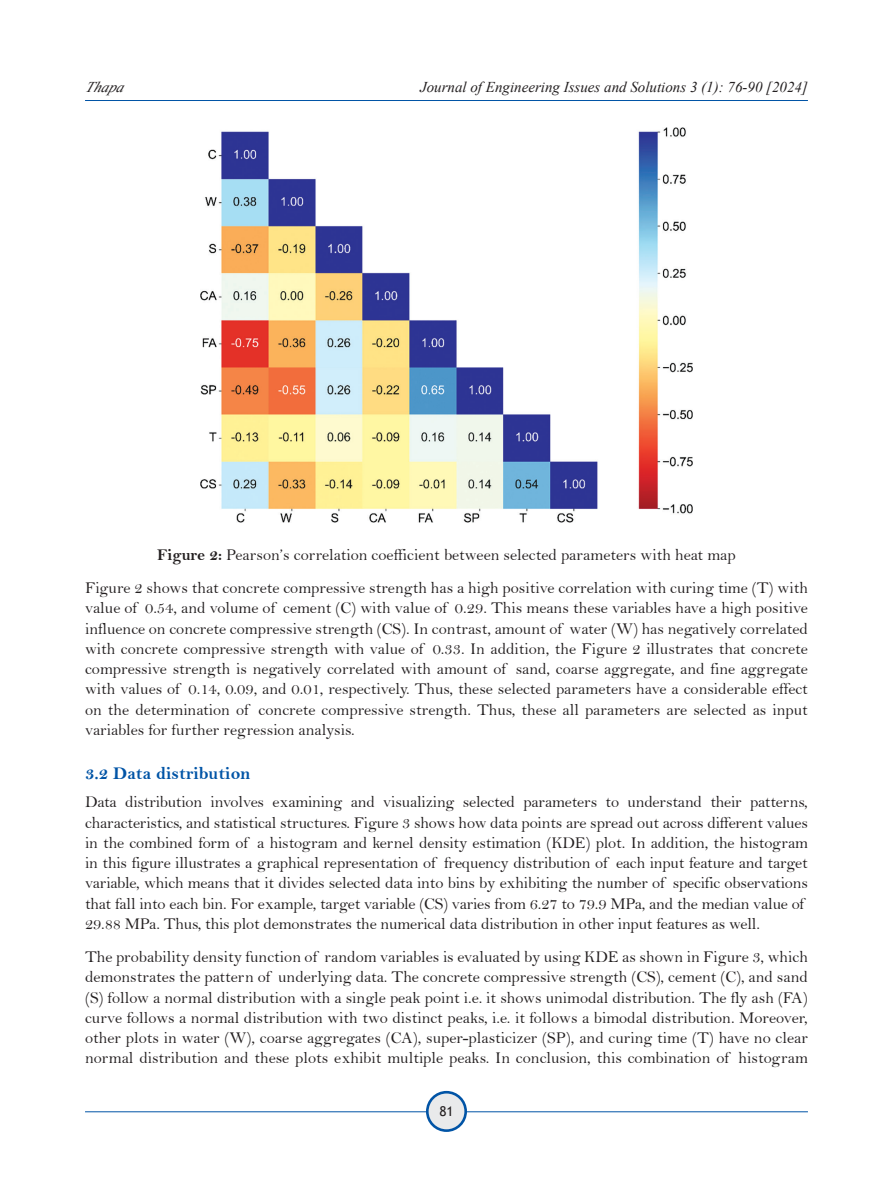
<style>
.page{position:relative;width:893px;height:1191px;background:#fff}
.page>*{position:absolute;margin:0;border:0;box-sizing:border-box;transform-origin:0 0}
.t1{font:18px "Bell MT Bold";color:#0154a6}
.t2{font:16.5px/20.2px "Bell";letter-spacing:-.01em;color:#231f20;text-align:justify}
.t3{font:italic 15px "Times New Roman";color:#231f20}
.t4{font:13.5px "Trebuchet MS";color:#231f20}
.s1{font-family:"Bell MT Bold"}
</style>
<div class="page">
<hr style="left:85px;top:1111px;width:723px;height:1px;background:#0154a6">
<div style="left:427px;top:1092px;width:39px;height:38px;background:#e9eaeb;border-radius:50%"></div>
<div style="left:426px;top:1091px;width:41px;height:41px;border:3px solid #0154a6;border-radius:50%"></div>
<hr style="left:85px;top:100px;width:723px;height:1px;background:#0154a6">
<img style="left:200px;top:128px;width:493px;height:394px">
<p class="t3" style="left:85px;top:76px;width:45px">Thap a</p>
<p class="t3" style="left:420px;top:76px;width:389px">Journal of Engineering Issues and Solutions 3 (1): 76-90 [2024]</p>
<p class="t2" style="left:85px;top:538px;width:724px;line-height:33px;text-align:center"><span class="s1">Figure 2:</span> Pearson’s correlation coefficient between selected parameters with heat map<br>Figure 2 shows that concrete compressive strength has a high positive correlation with curing time (T) with</p>
<p class="t2" style="left:85px;top:598px;width:724px">value of 0.54, and volume of cement (C) with value of 0.29. This means these variables have a high positive influence on concrete compressive strength (CS). In contrast, amount of water (W) has negatively correlated with concrete compressive strength with value of 0.33. In addition, the Figure 2 illustrates that concrete compressive strength is negatively correlated with amount of sand, coarse aggregate, and fine aggregate with values of 0.14, 0.09, and 0.01, respectively. Thus, these selected parameters have a considerable effect on the determination of concrete compressive strength. Thus, these all parameters are selected as input variables for further regression analysis.</p>
<p class="t1" style="left:85px;top:762px;width:167px">3.2 Data distribution</p>
<p class="t2" style="left:85px;top:792px;width:724px;text-align:left">Data distribution involves examining and visualizing selected parameters to understand their patterns, characteristics, and statistical structures. Figure 3 shows how data points are spread out across different values in the combined form of a histogram and kernel density estimation (KDE) plot. In addition, the histogram in this figure illustrates a graphical representation of frequency distribution of each input feature and target variable, which means that it divides selected data into bins by exhibiting the number of specific observations that fall into each bin. For example, target variable (CS) varies from 6.27 to 79.9 MPa, and the median value of 29.88 MPa. Thus, this plot demonstrates the numerical data distribution in other input features as well.</p>
<p class="t2" style="left:85px;top:946px;width:724px">The probability density function of random variables is evaluated by using KDE as shown in Figure 3, which demonstrates the pattern of underlying data. The concrete compressive strength (CS), cement (C), and sand (S) follow a normal distribution with a single peak point i.e. it shows unimodal distribution. The fly ash (FA) curve follows a normal distribution with two distinct peaks, i.e. it follows a bimodal distribution. Moreover, other plots in water (W), coarse aggregates (CA), super-plasticizer (SP), and curing time (T) have no clear normal distribution and these plots exhibit multiple peaks. In conclusion, this combination of histogram</p>
<p class="t4" style="left:439px;top:1103px;width:16px">81</p>
</div>
